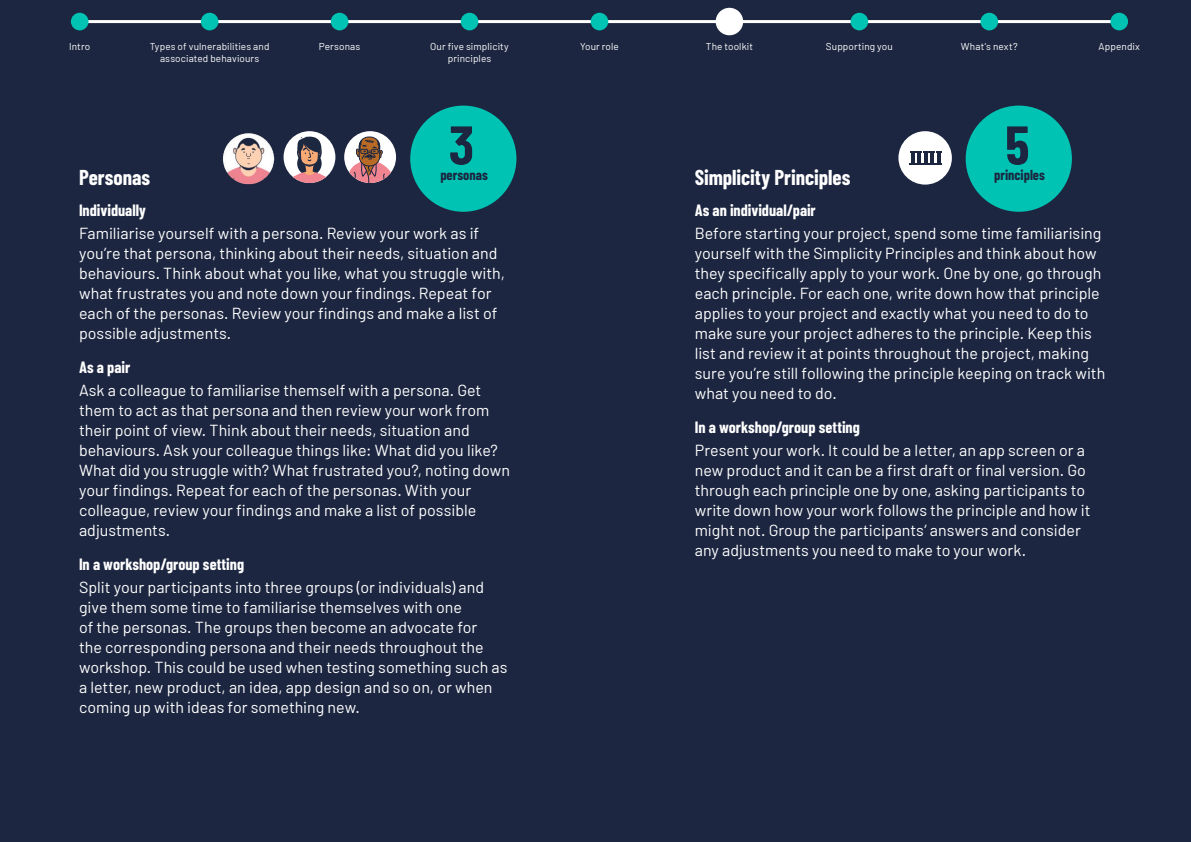
<style>
.page{position:relative;width:1191px;height:842px;background:#1c2640}
.page>*{position:absolute;margin:0;border:0;box-sizing:border-box;transform-origin:0 0}
.t1{font:700 54.4px "Barlow Condensed";color:#1c2640}
.t2{font:700 21px "Barlow Condensed";color:#fff}
.BODY{font:16px/20px "Barlow";color:#fff}
.t3{font:700 16px "Barlow Condensed";color:#fff}
.t4{font:700 14px "Barlow Condensed";color:#1c2640}
.t5{font:10px/12.5px "Barlow";letter-spacing:.01em;color:#fff;text-align:center}
</style>
<div class="page">
<hr style="left:80px;top:20px;width:1039px;height:3px;background:#fff">
<div style="left:71px;top:13px;width:18px;height:17px;background:#00c3b3;border-radius:50%"></div>
<div style="left:201px;top:13px;width:17px;height:17px;background:#00c3b3;border-radius:50%"></div>
<div style="left:331px;top:13px;width:17px;height:17px;background:#00c3b3;border-radius:50%"></div>
<div style="left:461px;top:13px;width:17px;height:17px;background:#00c3b3;border-radius:50%"></div>
<div style="left:590px;top:13px;width:18px;height:17px;background:#00c3b3;border-radius:50%"></div>
<div style="left:850px;top:13px;width:18px;height:17px;background:#00c3b3;border-radius:50%"></div>
<div style="left:980px;top:13px;width:18px;height:17px;background:#00c3b3;border-radius:50%"></div>
<div style="left:1110px;top:13px;width:18px;height:17px;background:#00c3b3;border-radius:50%"></div>
<div style="left:715px;top:8px;width:28px;height:27px;background:#fff;border-radius:50%"></div>
<div style="left:965px;top:106px;width:107px;height:106px;background:#00c3b3;border-radius:50%"></div>
<div style="left:410px;top:106px;width:106px;height:106px;background:#00c3b3;border-radius:50%"></div>
<div style="left:898px;top:131px;width:54px;height:54px;background:#fff;border-radius:50%"></div>
<svg style="left:909px;top:151px;width:33px;height:14px"></svg>
<div style="left:283px;top:131px;width:52px;height:52px;background:#fff;border-radius:50%"></div>
<svg style="left:292px;top:135px;width:34px;height:48px"></svg>
<img style="left:223px;top:133px;width:52px;height:52px">
<svg style="left:344px;top:131px;width:52px;height:52px"></svg>
<div style="left:359px;top:137px;width:21px;height:29px;border:1px solid #1c2740;border-radius:10px"></div>
<svg style="left:347px;top:138px;width:46px;height:45px;background:#b4908d"></svg>
<p class="t5" style="left:69px;top:40px;width:23px">Intro</p>
<p class="t5" style="left:150px;top:40px;width:121px">Types of vulnerabilities and associated behaviours</p>
<p class="t5" style="left:319px;top:40px;width:43px">Personas</p>
<p class="t5" style="left:430px;top:40px;width:80px">Our five simplicity principles</p>
<p class="t5" style="left:580px;top:40px;width:40px">Your role</p>
<p class="t5" style="left:706px;top:40px;width:49px">The toolkit</p>
<p class="t5" style="left:826px;top:40px;width:68px">Supporting you</p>
<p class="t5" style="left:961px;top:40px;width:58px">What’s next?</p>
<p class="t5" style="left:1098px;top:40px;width:43px">Appendix</p>
<p class="t1" style="left:449px;top:111px;width:26px">3</p>
<p class="t1" style="left:1005px;top:111px;width:25px">5</p>
<h3 class="t2" style="left:79px;top:164px;width:73px">Personas</h3>
<h4 class="t3" style="left:79px;top:200px;width:69px">Individually</h4>
<p class="BODY" style="left:79px;top:223px;width:427px">Familiarise yourself with a persona. Review your work as if you’re that persona, thinking about their needs, situation and behaviours. Think about what you like, what you struggle with, what frustrates you and note down your findings. Repeat for each of the personas. Review your findings and make a list of possible adjustments.</p>
<h4 class="t3" style="left:79px;top:357px;width:53px">As a pair</h4>
<p class="BODY" style="left:79px;top:380px;width:432px">Ask a colleague to familiarise themself with a persona. Get them to act as that persona and then review your work from their point of view. Think about their needs, situation and behaviours. Ask your colleague things like: What did you like?<br>What did you struggle with? What frustrated you?, noting down your findings. Repeat for each of the personas. With your colleague, review your findings and make a list of possible adjustments.</p>
<h4 class="t3" style="left:79px;top:554px;width:166px">In a workshop/group setting</h4>
<p class="BODY" style="left:79px;top:577px;width:430px">Split your participants into three groups (or individuals) and give them some time to familiarise themselves with one<br>of the personas. The groups then become an advocate for<br>the corresponding persona and their needs throughout the workshop. This could be used when testing something such as a letter, new product, an idea, app design and so on, or when coming up with ideas for something new.</p>
<p class="t4" style="left:440px;top:166px;width:49px">personas</p>
<h3 class="t2" style="left:695px;top:164px;width:157px">Simplicity Principles</h3>
<h4 class="t3" style="left:695px;top:200px;width:123px">As an individual/pair</h4>
<p class="BODY" style="left:695px;top:223px;width:412px">Before starting your project, spend some time familiarising yourself with the Simplicity Principles and think about how they specifically apply to your work. One by one, go through each principle. For each one, write down how that principle applies to your project and exactly what you need to do to make sure your project adheres to the principle. Keep this list and review it at points throughout the project, making sure you’re still following the principle keeping on track with what you need to do.</p>
<h4 class="t3" style="left:695px;top:417px;width:166px">In a workshop/group setting</h4>
<p class="BODY" style="left:695px;top:440px;width:397px">Present your work. It could be a letter, an app screen or a new product and it can be a first draft or final version. Go through each principle one by one, asking participants to write down how your work follows the principle and how it might not. Group the participants’ answers and consider any adjustments you need to make to your work.</p>
<p class="t4" style="left:994px;top:166px;width:52px">principles</p>
</div>
